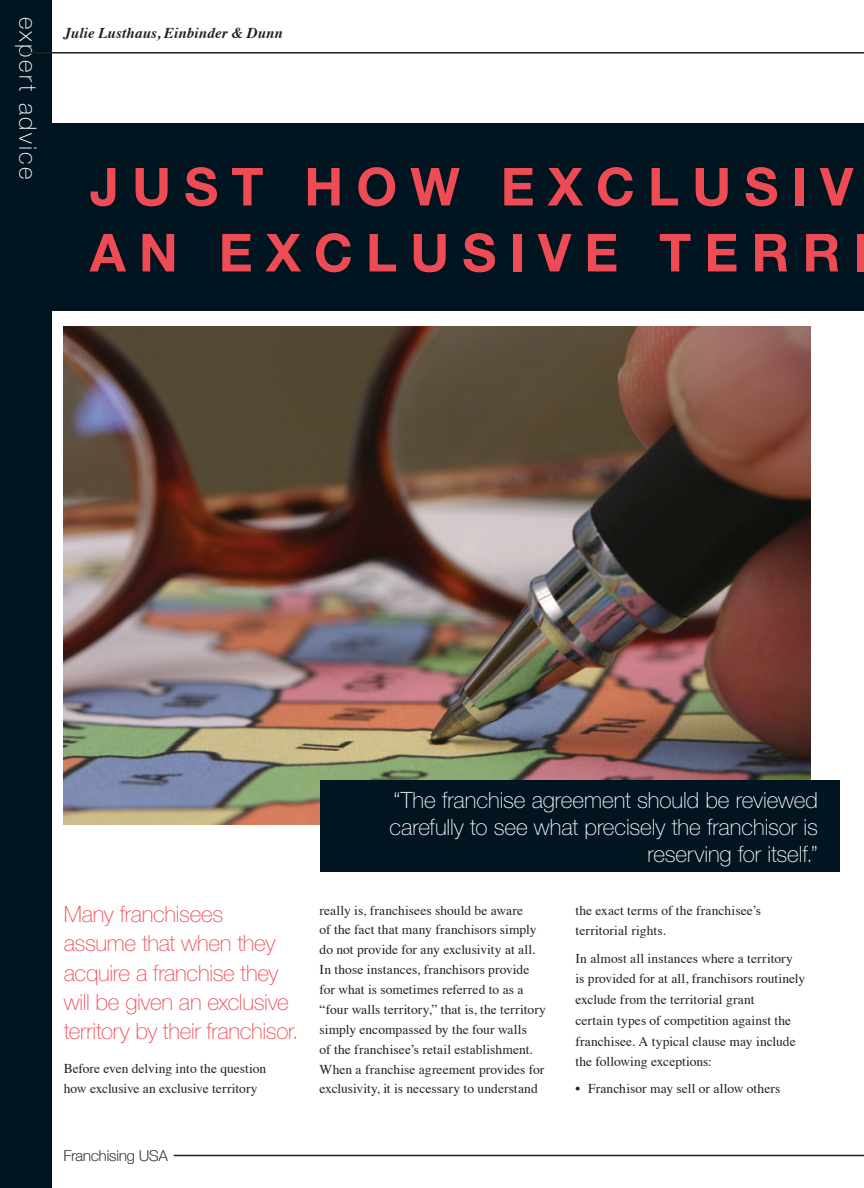
<style>
.page{position:relative;width:864px;height:1188px;background:#fff}
.page>*{position:absolute;margin:0;border:0;box-sizing:border-box;transform-origin:0 0}
.t1{font:700 52.5px/66px "Helvetica Neue";letter-spacing:.25em;color:#ef4b54}
.t2{font:100 24px "Helvetica Neue";letter-spacing:.095em;color:#fff}
.t3{font:100 22.5px/29.2px "Helvetica Neue";letter-spacing:-.015em;color:#ef4b54}
.t4{font:100 22.5px/27px "Helvetica Neue";letter-spacing:-.005em;color:#fff;text-align:right}
.t5{font:italic 700 15px "Times";letter-spacing:.01em;color:#231f20}
.t6{font:100 15px "Helvetica Neue";color:#231f20}
.t7{font:13.5px/19.8px "Times";letter-spacing:.005em;color:#231f20}
</style>
<div class="page">
<hr style="left:174px;top:1155px;width:690px;height:1px;background:#231f20">
<div style="left:11px;top:123px;width:853px;height:187px;background:#011521"></div>
<div style="left:0;top:0;width:51px;height:1188px;background:#011521"></div>
<img style="left:64px;top:327px;width:747px;height:498px">
<div style="left:320px;top:780px;width:519px;height:92px;background:#011521"></div>
<hr style="left:19px;top:52px;width:845px;height:2px;background:#231f20">
<h2 class="t2" style="left:42px;top:17px;width:164px;rotate:90deg">expert advice</h2>
<p class="t5" style="left:64px;top:19px;width:221px">Julie Lusthaus, Einbinder &amp; Dunn</p>
<h1 class="t1" style="left:90px;top:153px;width:781px">JUST HO W EX CLUSIV<br>AN EX CLUSIVE TERRI</h1>
<h3 class="t3" style="left:64px;top:900px;width:236px">Many franchisees assume that when they acquire a franchise they will be given an exclusive territory by their franchisor.</h3>
<p class="t7" style="left:64px;top:1056px;width:204px;line-height:21px">Before even delving into the question how exclusive an exclusive territory</p>
<p class="t6" style="left:64px;top:1147px;width:105px">Franchising USA</p>
<h3 class="t4" style="left:390px;top:786px;width:430px">“The franchise agreement should be reviewed carefully to see what precisely the franchisor is reserving for itself.”</h3>
<p class="t7" style="left:320px;top:899px;width:228px">really is, franchisees should be aware<br>of the fact that many franchisors simply do not provide for any exclusivity at all.<br>In those instances, franchisors provide for what is sometimes referred to as a “four walls territory,” that is, the territory simply encompassed by the four walls<br>of the franchisee’s retail establishment.<br>When a franchise agreement provides for exclusivity, it is necessary to understand</p>
<p class="t7" style="left:575px;top:899px;width:187px;line-height:20.7px">the exact terms of the franchisee’s territorial rights.</p>
<p class="t7" style="left:575px;top:946px;width:231px;line-height:20.7px">In almost all instances where a territory is provided for at all, franchisors routinely exclude from the territorial grant<br>certain types of competition against the franchisee. A typical clause may include the following exceptions:</p>
<p class="t7" style="left:575px;top:1078px;width:206px">• Franchisor may sell or allow others</p>
</div>
